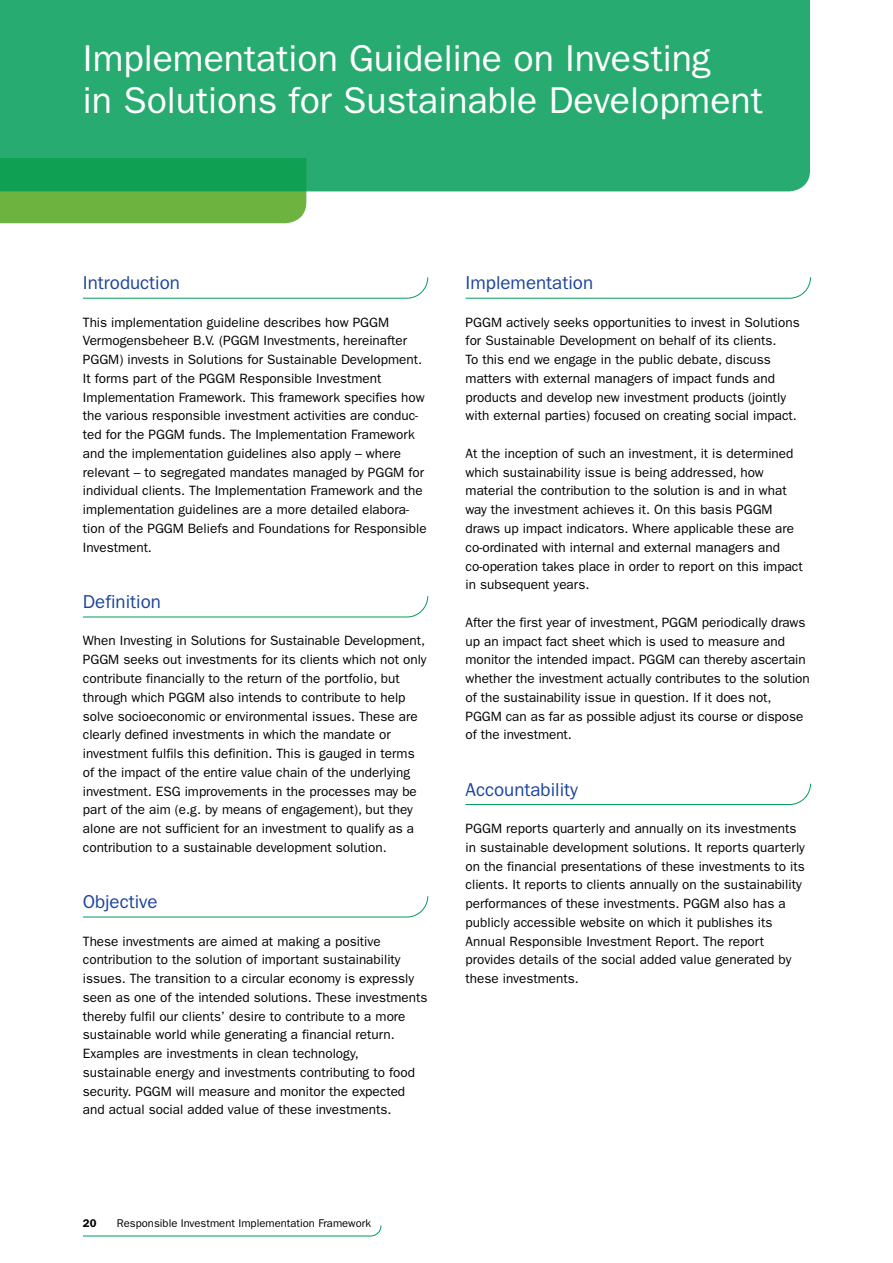
<style>
.page{position:relative;width:893px;height:1263px;background:#fff}
.page>*{position:absolute;margin:0;border:0;box-sizing:border-box;transform-origin:0 0}
.t1{font:37.5px/42px "ITC Franklin Gothic Std";color:#fff}
.t2{font:18.75px "ITC Franklin Gothic Std";color:#1c449c}
.t3{font:13.5px/18.8px "ITC Franklin Gothic Std";color:#000}
.t4{font:11.25px "ITC Franklin Gothic Std";color:#000}
.t5{font:600 11.25px "ITC Franklin Gothic Std";color:#000}
</style>
<div class="page">
<svg style="left:83px;top:1225px;width:298px;height:11px"></svg>
<svg style="left:82px;top:277px;width:346px;height:22px"></svg>
<svg style="left:83px;top:596px;width:345px;height:22px"></svg>
<svg style="left:82px;top:896px;width:346px;height:22px"></svg>
<svg style="left:465px;top:277px;width:346px;height:22px"></svg>
<svg style="left:465px;top:783px;width:346px;height:22px"></svg>
<div style="left:0;top:191px;width:306px;height:32px;background:#6cb33f"></div>
<div style="left:0;top:0;width:810px;height:191px;background:#27ab70"></div>
<h1 class="t1" style="left:83px;top:37px;width:681px">Implementation Guideline on Investing<br>in Solutions for Sustainable Development</h1>
<h2 class="t2" style="left:83px;top:272px;width:99px">Introduction</h2>
<p class="t3" style="left:83px;top:313px;width:345px">This implementation guideline describes how PGGM Vermogensbeheer B.V. (PGGM Investments, hereinafter PGGM) invests in Solutions for Sustainable Development.<br>It forms part of the PGGM Responsible Investment Implementation Framework. This framework specifies how the various responsible investment activities are conduc&shy;ted for the PGGM funds. The Implementation Framework and the implementation guidelines also apply – where relevant – to segregated mandates managed by PGGM for individual clients. The Implementation Framework and the implementation guidelines are a more detailed elabora&shy;tion of the PGGM Beliefs and Foundations for Responsible Investment.</p>
<h2 class="t2" style="left:83px;top:591px;width:80px">Definition</h2>
<p class="t3" style="left:83px;top:632px;width:345px">When Investing in Solutions for Sustainable Development, PGGM seeks out investments for its clients which not only contribute financially to the return of the portfolio, but through which PGGM also intends to contribute to help solve socioeconomic or environmental issues. These are clearly defined investments in which the mandate or investment fulfils this definition. This is gauged in terms of the impact of the entire value chain of the underlying investment. ESG improvements in the processes may be part of the aim (e.g. by means of engagement), but they alone are not sufficient for an investment to qualify as a contribution to a sustainable development solution.</p>
<h2 class="t2" style="left:83px;top:891px;width:76px">Objective</h2>
<p class="t3" style="left:83px;top:932px;width:346px">These investments are aimed at making a positive contribution to the solution of important sustainability issues. The transition to a circular economy is expressly seen as one of the intended solutions. These investments thereby fulfil our clients’ desire to contribute to a more sustainable world while generating a financial return.<br>Examples are investments in clean technology, sustainable energy and investments contributing to food security. PGGM will measure and monitor the expected and actual social added value of these investments.</p>
<h2 class="t2" style="left:466px;top:272px;width:129px">Implementation</h2>
<p class="t3" style="left:466px;top:313px;width:336px">PGGM actively seeks opportunities to invest in Solutions for Sustainable Development on behalf of its clients.<br>To this end we engage in the public debate, discuss matters with external managers of impact funds and products and develop new investment products (jointly with external parties) focused on creating social impact.</p>
<p class="t3" style="left:466px;top:444px;width:339px">At the inception of such an investment, it is determined which sustainability issue is being addressed, how material the contribution to the solution is and in what way the investment achieves it. On this basis PGGM draws up impact indicators. Where applicable these are co-ordinated with internal and external managers and co-operation takes place in order to report on this impact in subsequent years.</p>
<p class="t3" style="left:466px;top:613px;width:346px">After the first year of investment, PGGM periodically draws up an impact fact sheet which is used to measure and monitor the intended impact. PGGM can thereby ascertain whether the investment actually contributes to the solution of the sustainability issue in question. If it does not, PGGM can as far as possible adjust its course or dispose of the investment.</p>
<h2 class="t2" style="left:466px;top:778px;width:114px">Accountability</h2>
<p class="t3" style="left:466px;top:819px;width:341px">PGGM reports quarterly and annually on its investments in sustainable development solutions. It reports quarterly on the financial presentations of these investments to its clients. It reports to clients annually on the sustainability performances of these investments. PGGM also has a publicly accessible website on which it publishes its Annual Responsible Investment Report. The report provides details of the social added value generated by these investments.</p>
<p class="t5" style="left:83px;top:1216px;width:15px">20</p>
<p class="t4" style="left:117px;top:1216px;width:256px">Responsible Investment Implementation Framework</p>
</div>
